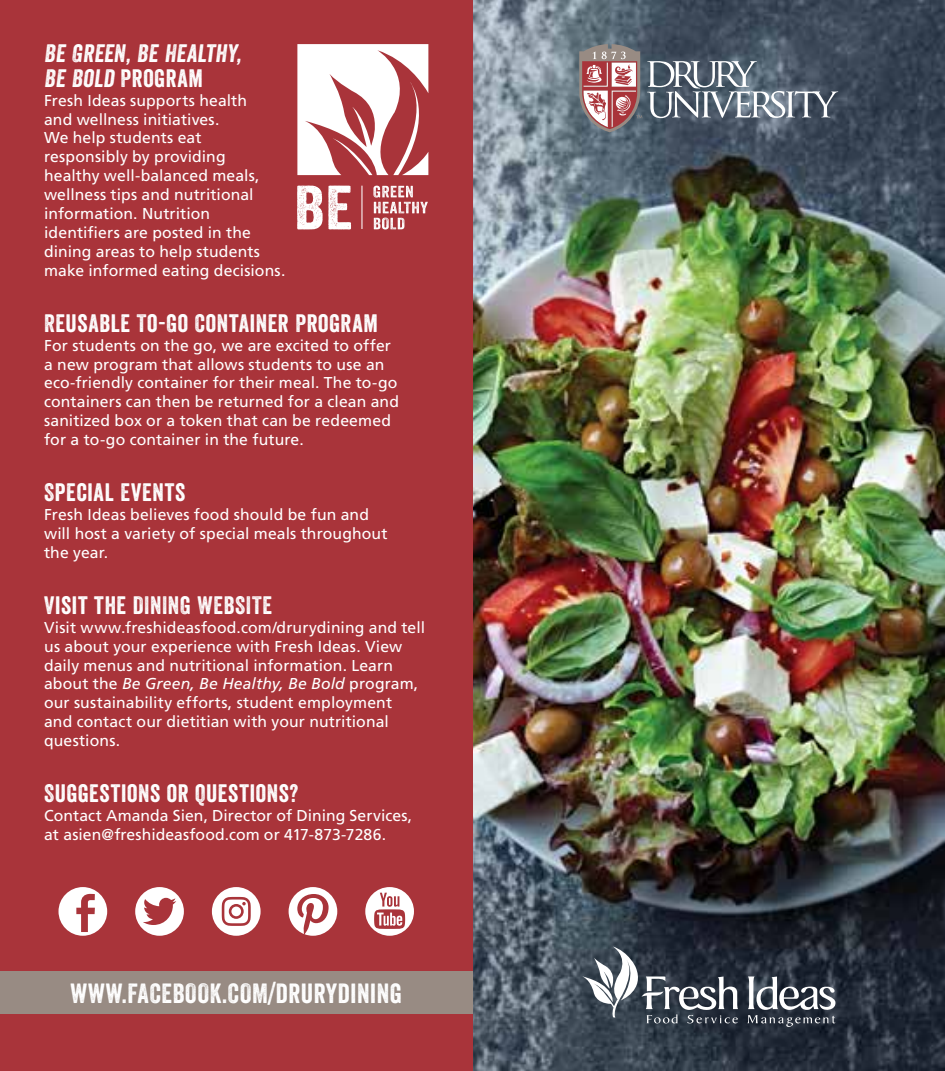
<style>
.page{position:relative;width:945px;height:1071px;background:#fff}
.page>*{position:absolute;margin:0;border:0;box-sizing:border-box;transform-origin:0 0}
.t1{font:26.95px "Veneer";letter-spacing:.025em;color:#fff}
.t2{font:24.5px "Veneer";letter-spacing:.03em;color:#fff}
.t3{font:italic 24.5px/24.5px "Veneer";letter-spacing:.015em;color:#fff}
.t4{font:15.75px/18.9px "Frutiger LT Std";letter-spacing:.005em;color:#fff}
.s1{font-style:normal}
.s2{font-style:italic}
</style>
<div class="page">
<img style="left:472px;top:0;width:473px;height:1071px">
<div style="left:0;top:0;width:472px;height:1071px;background:#a9343a"></div>
<div style="left:0;top:971px;width:472px;height:43px;background:#988b83"></div>
<hr style="left:361px;top:186px;width:1px;height:43px;background:#fff">
<svg style="left:297px;top:186px;width:54px;height:43px"></svg>
<svg style="left:373px;top:186px;width:55px;height:43px"></svg>
<svg style="left:297px;top:44px;width:131px;height:131px"></svg>
<svg style="left:135px;top:887px;width:49px;height:49px"></svg>
<svg style="left:289px;top:887px;width:48px;height:49px"></svg>
<svg style="left:59px;top:887px;width:48px;height:49px"></svg>
<svg style="left:365px;top:887px;width:49px;height:49px"></svg>
<svg style="left:212px;top:887px;width:49px;height:49px"></svg>
<svg style="left:747px;top:977px;width:88px;height:50px"></svg>
<svg style="left:582px;top:946px;width:156px;height:77px;background:#555d67"></svg>
<svg style="left:579px;top:44px;width:259px;height:88px;background:#73727d"></svg>
<h2 class="t3" style="left:44px;top:41px;width:198px">BE GREEN, BE HEALTHY,<br>BE BOLD <span class="s1">PROGRAM</span></h2>
<p class="t4" style="left:44px;top:91px;width:243px">Fresh Ideas supports health<br>and wellness initiatives.<br>We help students eat responsibly by providing<br>healthy well-balanced meals, wellness tips and nutritional information. Nutrition identifiers are posted in the dining areas to help students make informed eating decisions.</p>
<h2 class="t2" style="left:44px;top:308px;width:335px">REUSABLE TO-GO CONTAINER PROGRAM</h2>
<p class="t4" style="left:44px;top:336px;width:356px">For students on the go, we are excited to offer a new program that allows students to use an eco-friendly container for their meal. The to-go containers can then be returned for a clean and sanitized box or a token that can be redeemed for a to-go container in the future.</p>
<h2 class="t2" style="left:44px;top:477px;width:143px">SPECIAL EVENTS</h2>
<p class="t4" style="left:44px;top:505px;width:345px">Fresh Ideas believes food should be fun and will host a variety of special meals throughout the year.</p>
<h2 class="t2" style="left:44px;top:590px;width:230px">VISIT THE DINING WEBSITE</h2>
<p class="t4" style="left:44px;top:618px;width:383px">Visit www.freshideasfood.com/drurydining and tell us about your experience with Fresh Ideas. View daily menus and nutritional information. Learn about the <span class="s2">Be Green, Be Healthy, Be Bold</span> program, our sustainability efforts, student employment<br>and contact our dietitian with your nutritional questions.</p>
<h2 class="t2" style="left:44px;top:778px;width:256px">SUGGESTIONS OR QUESTIONS?</h2>
<p class="t4" style="left:44px;top:806px;width:370px">Contact Amanda Sien, Director of Dining Services, at asien@freshideasfood.com or 417-873-7286.</p>
<h1 class="t1" style="left:71px;top:977px;width:333px">WWW.FACEBOOK.COM/DRURYDINING</h1>
</div>
